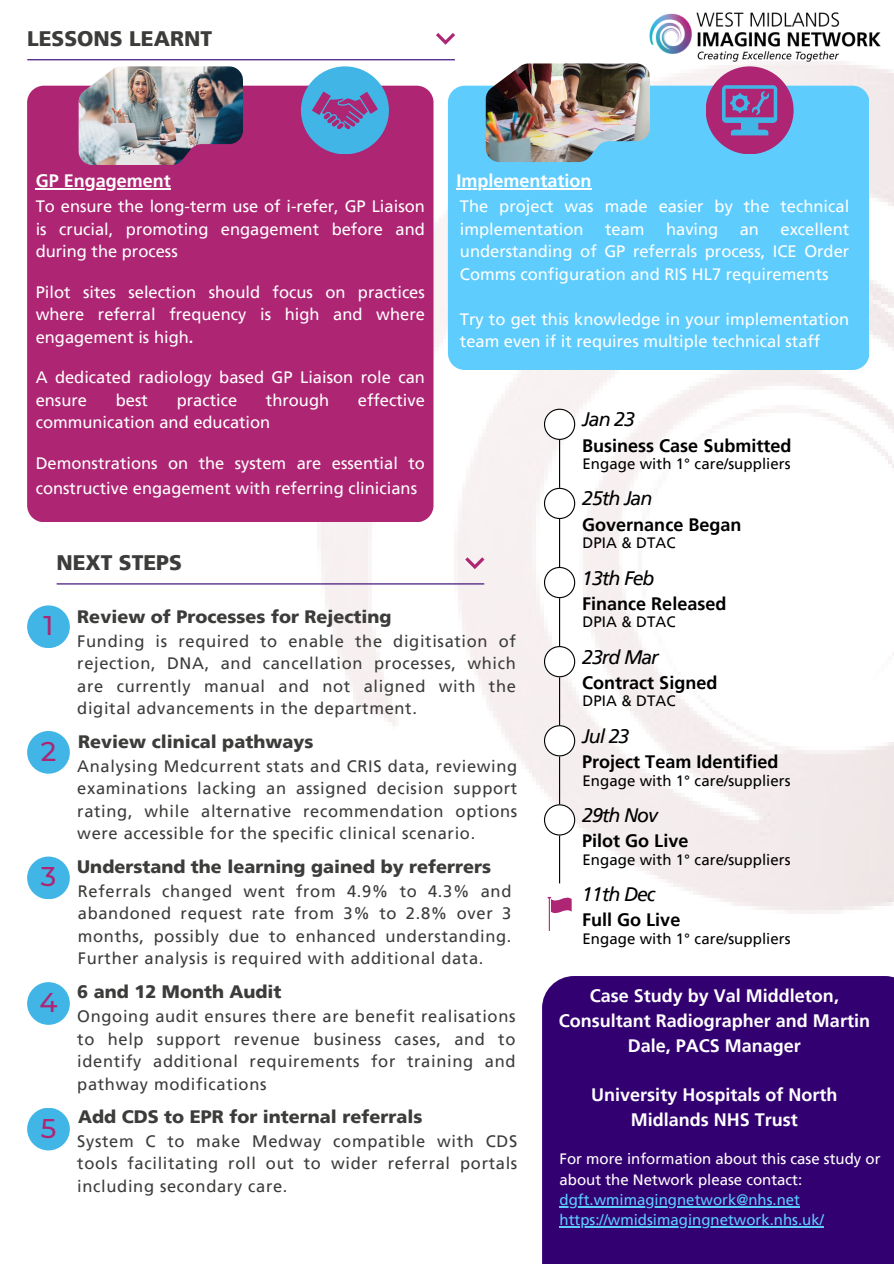
<style>
.page{position:relative;width:894px;height:1264px;background:#fff}
.page>*{position:absolute;margin:0;border:0;box-sizing:border-box;transform-origin:0 0}
.t1{font:500 27px "Montserrat";color:#ae2573}
.t2{font:900 21px "Frutiger LT Pro";color:#3c3c3b}
.t3{font:italic 19.5px "Frutiger LT Pro";letter-spacing:-.05em;color:#000}
.t4{font:700 18px/24.8px "Frutiger LT Pro";color:#fff;text-align:center}
.t5{font:900 18px "Frutiger LT Pro";color:#3c3c3b}
.t6{font:700 18px "Frutiger LT Pro";color:#000}
.t7{font:16.5px/22.5px "Frutiger LT Pro";letter-spacing:.04em;color:#3c3c3b;text-align:justify}
.t8{font:16.5px/22.5px "Frutiger LT Pro";color:#fff}
.t9{font:15px "Frutiger LT Pro";letter-spacing:.005em;color:#000}
.t10{font:15px/20.2px "Frutiger LT Pro";color:#fff}
.t11{font:15px "Frutiger LT Pro";color:#5ecdfe}
.s1{font-weight:700}
</style>
<div class="page">
<img style="left:243px;top:59px;width:650px;height:872px">
<div style="left:448px;top:86px;width:420px;height:284px;background:#5ecdfe"></div>
<div style="left:27px;top:86px;width:406px;height:436px;background:#ae2573"></div>
<img style="left:79px;top:66px;width:164px;height:99px">
<div style="left:301px;top:66px;width:88px;height:88px;background:#41b6e6;border-radius:50%"></div>
<div style="left:27px;top:605px;width:43px;height:43px;background:#41b6e6;border-radius:50%"></div>
<div style="left:27px;top:731px;width:43px;height:42px;background:#41b6e6;border-radius:50%"></div>
<div style="left:27px;top:856px;width:43px;height:43px;background:#41b6e6;border-radius:50%"></div>
<div style="left:27px;top:982px;width:43px;height:42px;background:#41b6e6;border-radius:50%"></div>
<div style="left:27px;top:1107px;width:43px;height:43px;background:#41b6e6;border-radius:50%"></div>
<hr style="left:57px;top:583px;width:426px;height:1px;background:#330072">
<svg style="left:465px;top:557px;width:19px;height:12px"></svg>
<div style="left:705px;top:66px;width:88px;height:88px;background:#ae2573;border-radius:50%"></div>
<img style="left:485px;top:63px;width:164px;height:99px">
<svg style="left:312px;top:91px;width:66px;height:38px"></svg>
<hr style="left:28px;top:59px;width:426px;height:1px;background:#330072">
<svg style="left:436px;top:33px;width:19px;height:12px"></svg>
<img style="left:642px;top:13px;width:52px;height:67px">
<img style="left:696px;top:12px;width:189px;height:53px">
<svg style="left:722px;top:85px;width:55px;height:50px"></svg>
<hr style="left:559px;top:440px;width:1px;height:443px;background:#000">
<svg style="left:544px;top:408px;width:31px;height:32px"></svg>
<svg style="left:544px;top:488px;width:31px;height:31px"></svg>
<svg style="left:544px;top:567px;width:31px;height:31px"></svg>
<svg style="left:544px;top:725px;width:31px;height:31px"></svg>
<svg style="left:544px;top:646px;width:31px;height:31px"></svg>
<svg style="left:544px;top:804px;width:31px;height:31px"></svg>
<svg style="left:547px;top:896px;width:24px;height:20px"></svg>
<hr style="left:36px;top:188px;width:135px;height:1px;background:#fff">
<hr style="left:456px;top:188px;width:135px;height:1px;background:#fff">
<div style="left:542px;top:976px;width:351px;height:287px;background:#330072"></div>
<hr style="left:559px;top:1205px;width:240px;height:2px;background:#5ecdfe">
<hr style="left:559px;top:1226px;width:264px;height:1px;background:#5ecdfe">
<h3 class="t2" style="left:27px;top:25px;width:186px">LESSONS LEARNT</h3>
<h5 class="t4" style="left:36px;top:168px;width:137px">GP Engagement</h5>
<h2 class="t8" style="left:36px;top:195px;width:390px;text-align:justify">To ensure the long-term use of i-refer, GP Liaison is crucial, promoting engagement before and during the process</h2>
<h5 class="t8" style="left:36px;top:281px;width:390px;text-align:justify">Pilot sites selection should focus on practices where referral frequency is high and where engagement is high<span class="s1">.</span></h5>
<h2 class="t8" style="left:36px;top:366px;width:390px">A dedicated radiology based GP Liaison role can ensure</h2>
<h2 class="t8" style="left:116px;top:389px;width:34px">best</h2>
<h2 class="t8" style="left:177px;top:389px;width:62px">practice</h2>
<h2 class="t8" style="left:266px;top:389px;width:65px">through</h2>
<h2 class="t8" style="left:358px;top:389px;width:68px">effective</h2>
<h2 class="t8" style="left:36px;top:411px;width:236px">communication and education</h2>
<h3 class="t8" style="left:36px;top:450px;width:390px;line-height:25.8px">Demonstrations on the system are essential to constructive engagement with referring clinicians</h3>
<p class="t2" style="left:56px;top:550px;width:127px">NEXT STEPS</p>
<h5 class="t4" style="left:456px;top:168px;width:137px">Implementation</h5>
<h2 class="t8" style="left:460px;top:195px;width:391px">The project was made easier by the technical implementation</h2>
<h2 class="t8" style="left:460px;top:218px;width:391px;text-align:justify;text-indent:320px">excellent understanding of GP referrals process, ICE Order Comms configuration and RIS HL7 requirements</h2>
<h3 class="t8" style="left:460px;top:308px;width:391px">Try to get this knowledge in your implementation team even if it requires multiple technical staff</h3>
<h2 class="t8" style="left:605px;top:218px;width:41px">team</h2>
<h2 class="t8" style="left:666px;top:218px;width:54px">having</h2>
<h2 class="t8" style="left:739px;top:218px;width:21px">an</h2>
<p class="t3" style="left:582px;top:407px;width:54px">Jan 23</p>
<h1 class="t6" style="left:582px;top:434px;width:211px">Business Case Submitted</h1>
<p class="t9" style="left:582px;top:454px;width:210px">Engage with 1° care/suppliers</p>
<h4 class="t3" style="left:582px;top:486px;width:72px">25th Jan</h4>
<p class="t6" style="left:582px;top:513px;width:161px">Governance Began</p>
<p class="t9" style="left:582px;top:533px;width:95px">DPIA &amp; DTAC</p>
<h1 class="t3" style="left:582px;top:566px;width:74px">13th Feb</h1>
<p class="t1" style="left:43px;top:609px;width:11px">1</p>
<p class="t1" style="left:41px;top:734px;width:17px">2</p>
<p class="t1" style="left:41px;top:860px;width:17px">3</p>
<p class="t1" style="left:39px;top:985px;width:20px">4</p>
<p class="t1" style="left:41px;top:1111px;width:17px">5</p>
<p class="t5" style="left:77px;top:605px;width:316px">Review of Processes for Rejecting</p>
<h3 class="t7" style="left:77px;top:629px;width:440px">Funding is required to enable the digitisation of rejection, DNA, and cancellation processes, which are currently manual and not aligned with the digital advancements in the department.</h3>
<h3 class="t5" style="left:78px;top:731px;width:237px">Review clinical pathways</h3>
<h2 class="t7" style="left:77px;top:754px;width:441px">Analysing Medcurrent stats and CRIS data, reviewing examinations lacking an assigned decision support rating, while alternative recommendation options were accessible for the specific clinical scenario.</h2>
<h2 class="t5" style="left:77px;top:856px;width:415px">Understand the learning gained by referrers</h2>
<p class="t7" style="left:78px;top:879px;width:435px">Referrals changed went from 4.9% to 4.3% and abandoned request rate from 3% to 2.8% over 3 months, possibly due to enhanced understanding.<br>Further analysis is required with additional data.</p>
<h2 class="t5" style="left:77px;top:981px;width:206px">6 and 12 Month Audit</h2>
<p class="t7" style="left:77px;top:1004px;width:439px">Ongoing audit ensures there are benefit realisations to help support revenue business cases, and to identify additional requirements for training and pathway modifications</p>
<p class="t5" style="left:78px;top:1105px;width:346px">Add CDS to EPR for internal referrals</p>
<h3 class="t7" style="left:77px;top:1129px;width:441px">System C to make Medway compatible with CDS tools facilitating roll out to wider referral portals including secondary care.</h3>
<h4 class="t6" style="left:582px;top:592px;width:146px">Finance Released</h4>
<h4 class="t9" style="left:582px;top:613px;width:95px">DPIA &amp; DTAC</h4>
<p class="t3" style="left:582px;top:645px;width:78px">23rd Mar</p>
<p class="t6" style="left:582px;top:671px;width:137px">Contract Signed</p>
<p class="t9" style="left:582px;top:692px;width:95px">DPIA &amp; DTAC</p>
<p class="t3" style="left:582px;top:724px;width:49px">Jul 23</p>
<h2 class="t6" style="left:582px;top:750px;width:198px">Project Team Identified</h2>
<h3 class="t9" style="left:582px;top:771px;width:210px">Engage with 1° care/suppliers</h3>
<p class="t3" style="left:582px;top:803px;width:77px">29th Nov</p>
<p class="t6" style="left:582px;top:830px;width:108px">Pilot Go Live</p>
<p class="t9" style="left:582px;top:850px;width:210px">Engage with 1° care/suppliers</p>
<h3 class="t3" style="left:582px;top:882px;width:75px">11th Dec</h3>
<h3 class="t6" style="left:582px;top:909px;width:100px">Full Go Live</h3>
<h4 class="t9" style="left:582px;top:929px;width:210px">Engage with 1° care/suppliers</h4>
<h3 class="t4" style="left:558px;top:983px;width:313px">Case Study by Val Middleton,<br>Consultant Radiographer and Martin<br>Dale, PACS Manager</h3>
<p class="t4" style="left:591px;top:1082px;width:248px">University Hospitals of North<br>Midlands NHS Trust</p>
<h4 class="t10" style="left:559px;top:1148px;width:322px">For more information about this case study or about the Network please contact:</h4>
<h3 class="t11" style="left:559px;top:1190px;width:242px">dgft.wmimagingnetwork@nhs.net</h3>
<h4 class="t11" style="left:559px;top:1210px;width:266px">https://wmidsimagingnetwork.nhs.uk/</h4>
</div>
